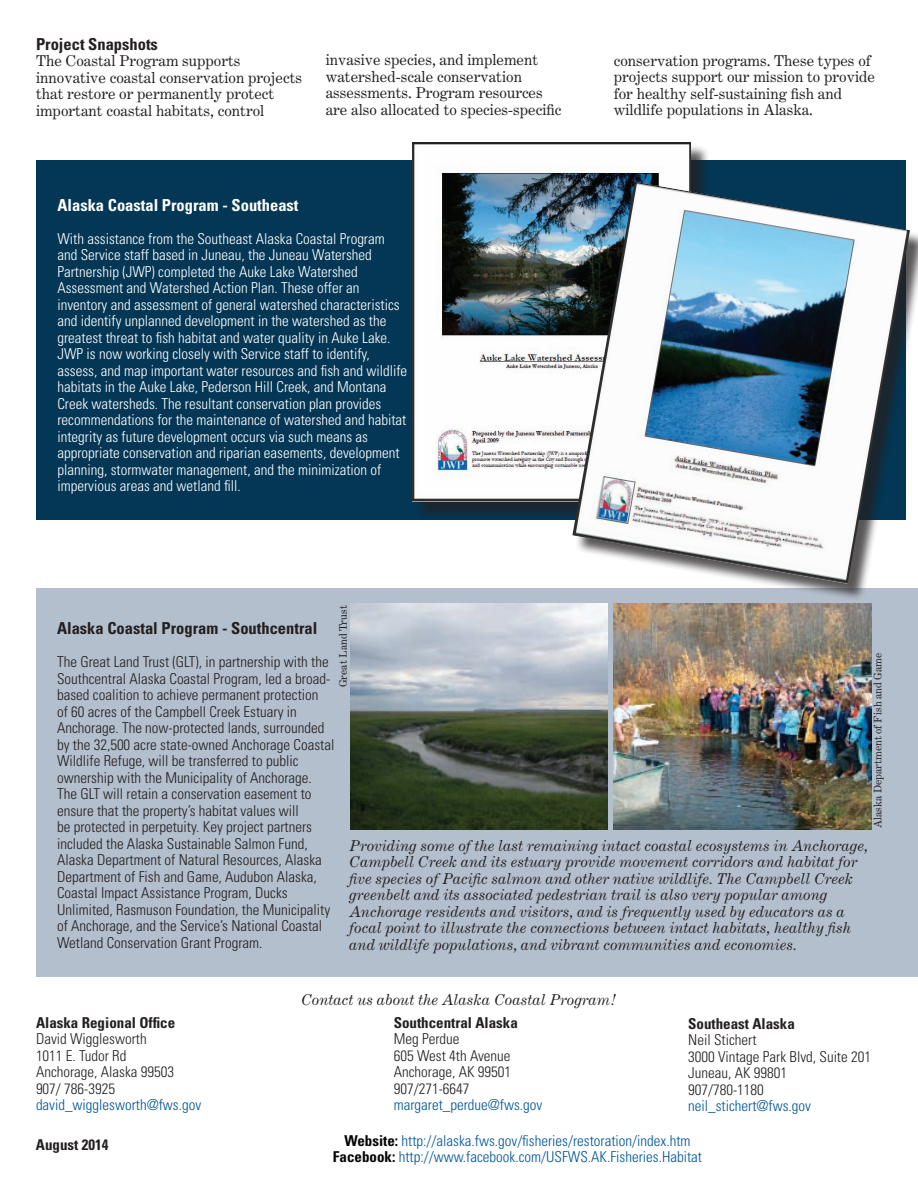
<style>
.page{position:relative;width:918px;height:1188px;background:#fff}
.page>*{position:absolute;margin:0;border:0;box-sizing:border-box;transform-origin:0 0}
.t1{font:700 condensed 16.5px "Univers";color:#231f20}
.t2{font:700 condensed 16.5px "Univers";color:#fff}
.t3{font:300 condensed 15px/16.5px "Univers";color:#231f20}
.t4{font:300 condensed 15px/16.5px "Univers";color:#fff}
.t5{font:italic 15px/16.5px "Century Expanded";color:#231f20}
.t6{font:15px/16.5px "Century Expanded";color:#231f20}
.t7{font:300 condensed 15px/16.5px "Univers";color:#005595;text-align:center}
.t8{font:700 condensed 15px "Univers";color:#231f20}
.t9{font:10.5px "Century Expanded";color:#231f20}
.s1{font-weight:700;color:#040503}
</style>
<div class="page">
<div style="left:36px;top:160px;width:869px;height:360px;background:#033755"></div>
<div style="left:36px;top:589px;width:882px;height:388px;background:#b3bfcc"></div>
<div style="left:414px;top:144px;width:295px;height:377px;background:#231f20;opacity:.75"></div>
<img style="left:412px;top:142px;width:279px;height:360px">
<div style="left:575px;top:185px;width:343px;height:417px;background:#231f20;opacity:.75"></div>
<img style="left:572px;top:182px;width:338px;height:402px">
<img style="left:614px;top:603px;width:257px;height:227px">
<img style="left:350px;top:603px;width:258px;height:227px">
<p class="t1" style="left:36px;top:34px;width:123px">Project Snapshots</p>
<p class="t6" style="left:36px;top:53px;width:268px">The Coastal Program supports innovative coastal conservation projects that restore or permanently protect important coastal habitats, control</p>
<p class="t6" style="left:326px;top:52px;width:237px">invasive species, and implement watershed-scale conservation assessments. Program resources are also allocated to species-specific</p>
<p class="t6" style="left:614px;top:52px;width:263px">conservation programs. These types of projects support our mission to provide for healthy self-sustaining fish and wildlife populations in Alaska.</p>
<p class="t2" style="left:57px;top:195px;width:243px">Alaska Coastal Program - Southeast</p>
<p class="t4" style="left:57px;top:230px;width:351px">With assistance from the Southeast Alaska Coastal Program and Service staff based in Juneau, the Juneau Watershed Partnership (JWP) completed the Auke Lake Watershed Assessment and Watershed Action Plan. These offer an inventory and assessment of general watershed characteristics and identify unplanned development in the watershed as the greatest threat to fish habitat and water quality in Auke Lake.<br>JWP is now working closely with Service staff to identify, assess, and map important water resources and fish and wildlife habitats in the Auke Lake, Pederson Hill Creek, and Montana Creek watersheds. The resultant conservation plan provides recommendations for the maintenance of watershed and habitat integrity as future development occurs via such means as appropriate conservation and riparian easements, development planning, stormwater management, and the minimization of impervious areas and wetland fill.</p>
<p class="t9" style="left:337px;top:687px;width:83px;rotate:-90deg">Great Land Trust</p>
<p class="t1" style="left:57px;top:618px;width:262px">Alaska Coastal Program - Southcentral</p>
<p class="t3" style="left:57px;top:654px;width:279px">The Great Land Trust (GLT), in partnership with the Southcentral Alaska Coastal Program, led a broad&shy;based coalition to achieve permanent protection<br>of 60 acres of the Campbell Creek Estuary in Anchorage. The now-protected lands, surrounded by the 32,500 acre state-owned Anchorage Coastal Wildlife Refuge, will be transferred to public ownership with the Municipality of Anchorage.<br>The GLT will retain a conservation easement to ensure that the property’s habitat values will<br>be protected in perpetuity. Key project partners included the Alaska Sustainable Salmon Fund, Alaska Department of Natural Resources, Alaska Department of Fish and Game, Audubon Alaska, Coastal Impact Assistance Program, Ducks Unlimited, Rasmuson Foundation, the Municipality of Anchorage, and the Service’s National Coastal Wetland Conservation Grant Program.</p>
<p class="t9" style="left:871px;top:828px;width:177px;rotate:-90deg">Alaska Department of Fish and Game</p>
<p class="t5" style="left:349px;top:837px;width:520px">Providing some of the last remaining intact coastal ecosystems in Anchorage, Campbell Creek and its estuary provide movement corridors and habitat for five species of Pacific salmon and other native wildlife. The Campbell Creek greenbelt and its associated pedestrian trail is also very popular among Anchorage residents and visitors, and is frequently used by educators as a focal point to illustrate the connections between intact habitats, healthy fish and wildlife populations, and vibrant communities and economies.</p>
<p class="t8" style="left:36px;top:1013px;width:141px">Alaska Regional Office</p>
<p class="t3" style="left:36px;top:1031px;width:140px">David Wigglesworth<br>1011 E. Tudor Rd<br>Anchorage, Alaska 99503<br>907/ 786-3925</p>
<p class="t7" style="left:36px;top:1097px;width:167px">david_wigglesworth@fws.gov</p>
<p class="t5" style="left:301px;top:991px;width:317px">Contact us about the Alaska Coastal Program!</p>
<p class="t8" style="left:394px;top:1013px;width:126px">Southcentral Alaska</p>
<p class="t3" style="left:394px;top:1031px;width:119px">Meg Perdue<br>605 West 4th Avenue<br>Anchorage, AK 99501<br>907/271-6647</p>
<p class="t7" style="left:394px;top:1097px;width:150px">margaret_perdue@fws.gov</p>
<p class="t8" style="left:688px;top:1014px;width:108px">Southeast Alaska</p>
<p class="t3" style="left:688px;top:1032px;width:184px">Neil Stichert<br>3000 Vintage Park Blvd, Suite 201<br>Juneau, AK 99801<br>907/780-1180</p>
<p class="t7" style="left:688px;top:1098px;width:124px">neil_stichert@fws.gov</p>
<p class="t8" style="left:36px;top:1135px;width:74px">August 2014</p>
<p class="t7" style="left:333px;top:1132px;width:371px"><span class="s1">Website:</span> http://alaska.fws.gov/fisheries/restoration/index.htm<br><span class="s1">Facebook:</span> http://www.facebook.com/USFWS.AK.Fisheries.Habitat</p>
</div>
